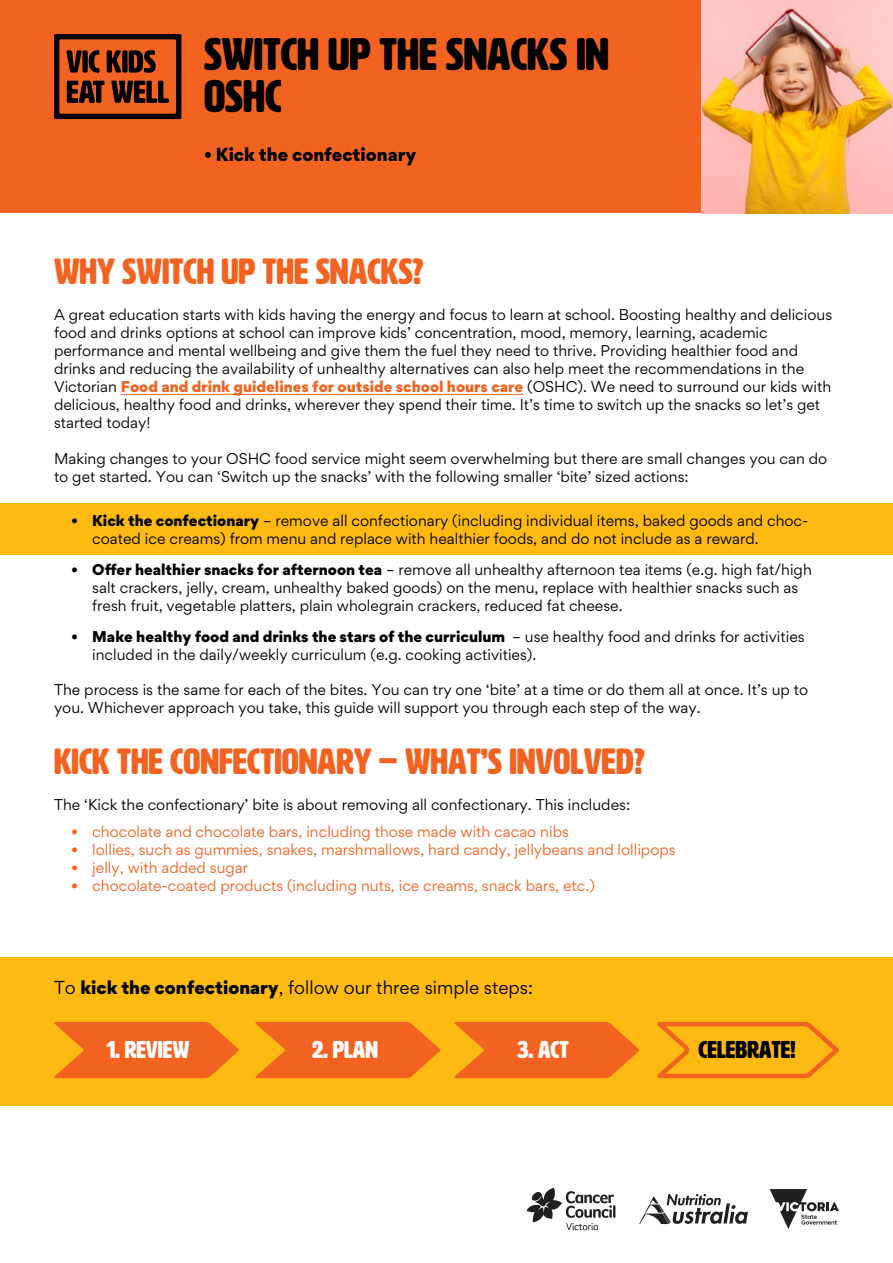
<style>
.page{position:relative;width:893px;height:1263px;background:#fff}
.page>*{position:absolute;margin:0;border:0;box-sizing:border-box;transform-origin:0 0}
.t1{font:45px/42px "HWT Artz";color:#000}
.t2{font:36px "HWT Artz";color:#f26322}
.t3{font:24px "HWT Artz";color:#fff}
.t4{font:24px "HWT Artz";color:#000}
.t5{font:18px "Gordita";color:#000}
.t6{font:900 18px "Gordita";color:#000}
.t7{font:15px/18px "Gordita";color:#000}
.t8{font:15px "Gordita";color:#f26322}
.s1{font-weight:900;color:#f26322}
.s2{font-weight:900}
</style>
<div class="page">
<div style="left:0;top:503px;width:893px;height:51px;background:#fdba12"></div>
<div style="left:0;top:0;width:893px;height:213px;background:#f26322"></div>
<svg style="left:54px;top:34px;width:127px;height:85px"></svg>
<hr style="left:121px;top:394px;width:402px;height:1px;background:#f26322">
<svg style="left:526px;top:1188px;width:89px;height:42px"></svg>
<svg style="left:639px;top:1194px;width:109px;height:30px"></svg>
<svg style="left:770px;top:1189px;width:69px;height:40px"></svg>
<img style="left:702px;top:1px;width:191px;height:212px">
<div style="left:0;top:957px;width:893px;height:149px;background:#fdba12"></div>
<svg style="left:54px;top:1022px;width:586px;height:56px"></svg>
<svg style="left:657px;top:1021px;width:182px;height:58px"></svg>
<h1 class="t1" style="left:204px;top:34px;width:406px">SWITCH UP THE SNACKS IN<br>OSHC</h1>
<p class="t6" style="left:204px;top:140px;width:214px">• Kick the confectionary</p>
<h2 class="t2" style="left:54px;top:252px;width:371px">WHY SWITCH UP THE SNACKS?</h2>
<p class="t7" style="left:54px;top:305px;width:780px">A great education starts with kids having the energy and focus to learn at school. Boosting healthy and delicious food and drinks options at school can improve kids’ concentration, mood, memory, learning, academic performance and mental wellbeing and give them the fuel they need to thrive. Providing healthier food and drinks and reducing the availability of unhealthy alternatives can also help meet the recommendations in the Victorian <span class="s1">Food and drink guidelines for outside school hours care</span> (OSHC). We need to surround our kids with delicious, healthy food and drinks, wherever they spend their time. It’s time to switch up the snacks so let’s get started today!</p>
<p class="t7" style="left:54px;top:449px;width:775px">Making changes to your OSHC food service might seem overwhelming but there are small changes you can do to get started. You can ‘Switch up the snacks’ with the following smaller ‘bite’ sized actions:</p>
<p class="t7" style="left:92px;top:512px;width:717px;text-indent:-21px">• <span class="s2">Kick the confectionary</span> – remove all confectionary (including individual items, baked goods and choc&shy;coated ice creams) from menu and replace with healthier foods, and do not include as a reward.</p>
<p class="t7" style="left:92px;top:561px;width:721px;text-indent:-21px">• <span class="s2">Offer healthier snacks for afternoon tea</span> – remove all unhealthy afternoon tea items (e.g. high fat/high salt crackers, jelly, cream, unhealthy baked goods) on the menu, replace with healthier snacks such as fresh fruit, vegetable platters, plain wholegrain crackers, reduced fat cheese.</p>
<p class="t7" style="left:92px;top:627px;width:714px;text-indent:-21px">• <span class="s2">Make healthy food and drinks the stars of the curriculum</span> – use healthy food and drinks for activities included in the daily/weekly curriculum (e.g. cooking activities).</p>
<p class="t7" style="left:54px;top:680px;width:756px">The process is the same for each of the bites. You can try one ‘bite’ at a time or do them all at once. It’s up to you. Whichever approach you take, this guide will support you through each step of the way.</p>
<h2 class="t2" style="left:54px;top:743px;width:592px">KICK THE CONFECTIONARY – WHAT’S INVOLVED?</h2>
<p class="t7" style="left:54px;top:796px;width:578px">The ‘Kick the confectionary’ bite is about removing all confectionary. This includes:</p>
<p class="t8" style="left:71px;top:821px;width:499px">• chocolate and chocolate bars, including those made with cacao nibs</p>
<p class="t8" style="left:71px;top:839px;width:606px">• lollies, such as gummies, snakes, marshmallows, hard candy, jellybeans and lollipops</p>
<p class="t8" style="left:71px;top:857px;width:179px">• jelly, with added sugar</p>
<p class="t8" style="left:71px;top:875px;width:525px">• chocolate-coated products (including nuts, ice creams, snack bars, etc.)</p>
<p class="t5" style="left:54px;top:975px;width:481px">To <span class="s2">kick the confectionary</span>, follow our three simple steps:</p>
<h3 class="t3" style="left:106px;top:1036px;width:85px">1. REVIEW</h3>
<h3 class="t3" style="left:312px;top:1036px;width:67px">2. PLAN</h3>
<h3 class="t3" style="left:517px;top:1036px;width:53px">3. ACT</h3>
<h3 class="t4" style="left:699px;top:1036px;width:98px">CELEBRATE!</h3>
</div>
